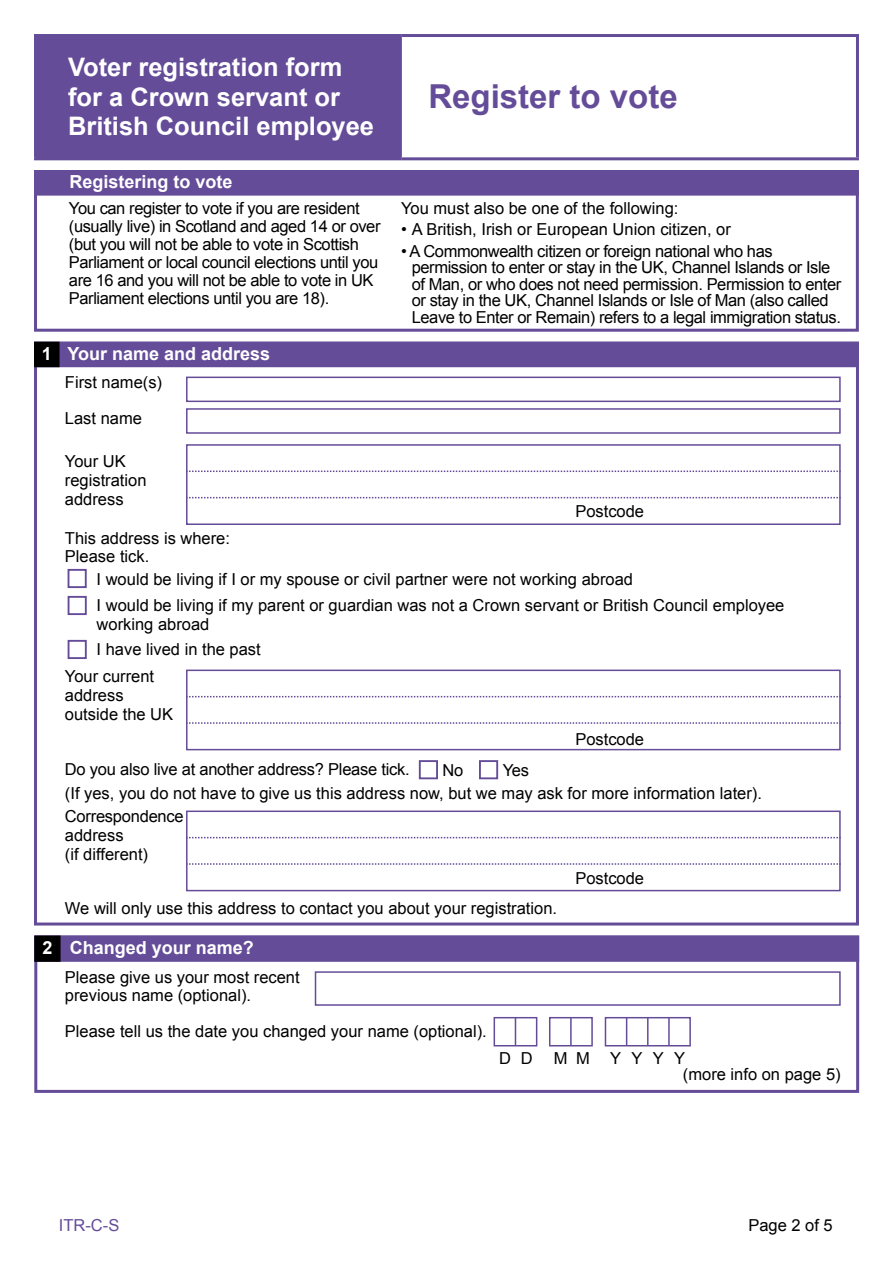
<style>
.page{position:relative;width:893px;height:1263px;background:#fff}
.page>*{position:absolute;margin:0;border:0;box-sizing:border-box;transform-origin:0 0}
.t1{font:700 33px "Arial";color:#644c98}
.t2{font:700 25.5px/29.2px "Arial";color:#fff}
.t3{font:700 18px "Arial";color:#fff}
.t4{font:16.5px/19.2px "Arial";color:#000}
.t5{font:16.5px/18px "Arial";letter-spacing:-.025em;color:#000}
.t6{font:16.5px "Arial";color:#644c98}
</style>
<div class="page">
<div style="left:34px;top:935px;width:825px;height:158px;border:3px solid #644c98"></div>
<div style="left:35px;top:936px;width:823px;height:25px;background:#644c98"></div>
<div style="left:34px;top:935px;width:825px;height:27px;border:2px solid #644c98"></div>
<div style="left:315px;top:971px;width:526px;height:35px;border:2px solid #644c98"></div>
<div style="left:494px;top:1017px;width:43px;height:29px;border:2px solid #644c98"></div>
<div style="left:549px;top:1017px;width:44px;height:29px;border:2px solid #644c98"></div>
<div style="left:605px;top:1017px;width:86px;height:29px;border:2px solid #644c98"></div>
<div style="left:35px;top:936px;width:25px;height:25px;background:#000"></div>
<div style="left:34px;top:935px;width:27px;height:27px;border:2px solid #000"></div>
<svg style="left:515px;top:1018px;width:1px;height:27px"></svg>
<hr style="left:570px;top:1018px;width:2px;height:27px;background:#644c98">
<svg style="left:626px;top:1018px;width:1px;height:27px"></svg>
<svg style="left:647px;top:1017px;width:1px;height:28px"></svg>
<hr style="left:668px;top:1018px;width:2px;height:27px;background:#644c98">
<div style="left:36px;top:36px;width:365px;height:123px;background:#644c98"></div>
<hr style="left:400px;top:37px;width:2px;height:120px;background:#644c98">
<hr style="left:34px;top:34px;width:367px;height:3px;background:#644c98">
<hr style="left:34px;top:37px;width:3px;height:120px;background:#644c98">
<hr style="left:401px;top:34px;width:458px;height:3px;background:#644c98">
<hr style="left:856px;top:37px;width:3px;height:120px;background:#644c98">
<hr style="left:34px;top:157px;width:367px;height:3px;background:#644c98">
<hr style="left:401px;top:157px;width:458px;height:3px;background:#644c98">
<div style="left:35px;top:342px;width:823px;height:24px;background:#644c98"></div>
<div style="left:34px;top:342px;width:825px;height:25px;border:2px solid #644c98"></div>
<div style="left:186px;top:444px;width:655px;height:81px;border:2px solid #644c98"></div>
<div style="left:186px;top:669px;width:655px;height:81px;border:2px solid #644c98"></div>
<div style="left:186px;top:810px;width:655px;height:81px;border:2px solid #644c98"></div>
<div style="left:186px;top:377px;width:655px;height:25px;border:2px solid #644c98"></div>
<div style="left:186px;top:408px;width:655px;height:26px;border:2px solid #644c98"></div>
<svg style="left:186px;top:470px;width:655px;height:2px"></svg>
<svg style="left:186px;top:696px;width:655px;height:1px"></svg>
<svg style="left:186px;top:837px;width:655px;height:1px"></svg>
<svg style="left:186px;top:497px;width:655px;height:1px"></svg>
<svg style="left:186px;top:722px;width:655px;height:2px"></svg>
<svg style="left:186px;top:863px;width:655px;height:2px"></svg>
<div style="left:35px;top:342px;width:24px;height:24px;background:#000"></div>
<div style="left:34px;top:342px;width:26px;height:25px;border:2px solid #000"></div>
<div style="left:479px;top:760px;width:19px;height:19px;border:2px solid #644c98"></div>
<div style="left:419px;top:760px;width:19px;height:19px;border:2px solid #644c98"></div>
<div style="left:68px;top:569px;width:19px;height:19px;border:2px solid #644c98"></div>
<div style="left:68px;top:596px;width:19px;height:19px;border:2px solid #644c98"></div>
<div style="left:68px;top:640px;width:19px;height:19px;border:2px solid #644c98"></div>
<div style="left:34px;top:170px;width:825px;height:162px;border:3px solid #644c98"></div>
<div style="left:35px;top:171px;width:823px;height:24px;background:#644c98"></div>
<div style="left:34px;top:170px;width:825px;height:26px;border:2px solid #644c98"></div>
<h2 class="t2" style="left:68px;top:54px;width:308px">Voter registration form for a Crown servant or<br>British Council employee</h2>
<h1 class="t1" style="left:428px;top:75px;width:251px">Register to vote</h1>
<p class="t3" style="left:42px;top:342px;width:12px">1</p>
<p class="t3" style="left:42px;top:936px;width:12px">2</p>
<p class="t3" style="left:70px;top:170px;width:165px">Registering to vote</p>
<p class="t5" style="left:69px;top:199px;width:313px">You can register to vote if you are resident (usually live) in Scotland and aged 14 or over (but you will not be able to vote in Scottish Parliament or local council elections until you are 16 and you will not be able to vote in UK Parliament elections until you are 18).</p>
<p class="t4" style="left:401px;top:199px;width:279px">You must also be one of the following:</p>
<p class="t4" style="left:401px;top:220px;width:331px">• A British, Irish or European Union citizen, or</p>
<p class="t5" style="left:412px;top:243px;width:431px;line-height:16.5px;text-indent:-11px">• A Commonwealth citizen or foreign national who has permission to enter or stay in the UK, Channel Islands or Isle of Man, or who does not need permission. Permission to enter or stay in the UK, Channel Islands or Isle of Man (also called Leave to Enter or Remain) refers to a legal immigration status.</p>
<p class="t3" style="left:67px;top:342px;width:204px">Your name and address</p>
<p class="t4" style="left:65px;top:373px;width:99px">First name(s)</p>
<p class="t4" style="left:65px;top:408px;width:79px">Last name</p>
<p class="t4" style="left:65px;top:452px;width:83px">Your UK registration address</p>
<p class="t4" style="left:65px;top:529px;width:167px;line-height:18px">This address is where:<br>Please tick.</p>
<p class="t4" style="left:575px;top:502px;width:70px">Postcode</p>
<p class="t4" style="left:97px;top:566px;width:689px;line-height:26.2px">I would be living if I or my spouse or civil partner were not working abroad<br>I would be living if my parent or guardian was not a Crown servant or British Council employee</p>
<p class="t4" style="left:97px;top:612px;width:166px;line-height:25px">working abroad<br>I have lived in the past</p>
<p class="t4" style="left:65px;top:666px;width:110px">Your current address outside the UK</p>
<p class="t4" style="left:65px;top:760px;width:346px">Do you also live at another address? Please tick.</p>
<p class="t4" style="left:442px;top:761px;width:22px">No</p>
<p class="t4" style="left:503px;top:761px;width:28px">Yes</p>
<p class="t4" style="left:575px;top:729px;width:70px">Postcode</p>
<p class="t4" style="left:65px;top:784px;width:698px">(If yes, you do not have to give us this address now, but we may ask for more information later).</p>
<p class="t4" style="left:65px;top:807px;width:120px">Correspondence address<br>(if different)</p>
<p class="t4" style="left:65px;top:899px;width:494px">We will only use this address to contact you about your registration.</p>
<p class="t3" style="left:70px;top:936px;width:186px">Changed your name?</p>
<p class="t4" style="left:65px;top:968px;width:236px;line-height:18.8px">Please give us your most recent previous name (optional).</p>
<p class="t4" style="left:65px;top:1022px;width:423px">Please tell us the date you changed your name (optional).</p>
<p class="t4" style="left:575px;top:869px;width:70px">Postcode</p>
<p class="t4" style="left:499px;top:1049px;width:35px">D D</p>
<p class="t4" style="left:554px;top:1049px;width:69px">MM Y</p>
<p class="t4" style="left:674px;top:1049px;width:13px">Y</p>
<p class="t4" style="left:631px;top:1049px;width:13px">Y</p>
<p class="t4" style="left:653px;top:1049px;width:13px">Y</p>
<p class="t4" style="left:683px;top:1065px;width:159px">(more info on page 5)</p>
<p class="t6" style="left:59px;top:1214px;width:62px">ITR-C-S</p>
<p class="t4" style="left:748px;top:1215px;width:86px">Page 2 of 5</p>
</div>
